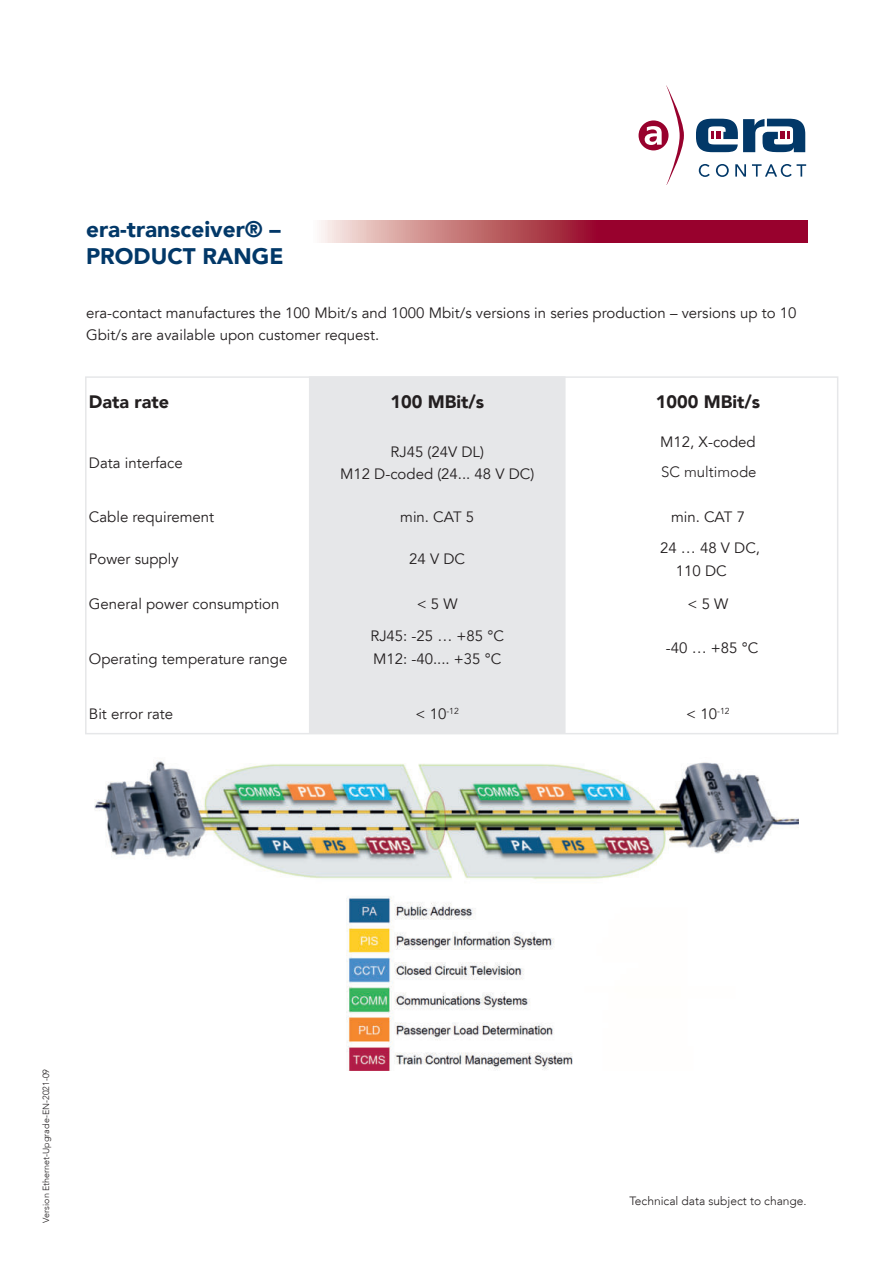
<style>
.page{position:relative;width:893px;height:1263px;background:#fff}
.page>*{position:absolute;margin:0;border:0;box-sizing:border-box;transform-origin:0 0}
.t1{font:900 22.5px/27px "Avenir LT";color:#023868}
.t2{font:900 18px "Avenir LT";color:#231f20}
.t3{font:15px/22.5px "Avenir LT";color:#231f20}
.t4{font:300 15px "Avenir LT";color:#231f20}
.t5{font:300 12px "Avenir LT";color:#231f20}
.t6{font:300 9px "Avenir LT";color:#231f20}
</style>
<div class="page">
<svg style="left:699px;top:164px;width:11px;height:13px"></svg>
<svg style="left:716px;top:164px;width:13px;height:13px"></svg>
<svg style="left:735px;top:164px;width:11px;height:13px"></svg>
<svg style="left:752px;top:164px;width:54px;height:13px"></svg>
<svg style="left:696px;top:119px;width:109px;height:33px"></svg>
<svg style="left:639px;top:85px;width:45px;height:99px"></svg>
<div style="left:309px;top:379px;width:257px;height:352px;background:#e6e7e9"></div>
<img style="left:95px;top:761px;width:703px;height:310px">
<div style="left:85px;top:376px;width:753px;height:358px;border:2px solid #e6e7e9"></div>
<svg style="left:321px;top:220px;width:487px;height:22px;background:#b2455b"></svg>
<h1 class="t1" style="left:86px;top:216px;width:199px">era-transceiver® –<br>PRODUCT RANGE</h1>
<p class="t3" style="left:86px;top:303px;width:712px">era-contact manufactures the 100 Mbit/s and 1000 Mbit/s versions in series production – versions up to 10<br>Gbit/s are available upon customer request.</p>
<p class="t2" style="left:89px;top:391px;width:82px">Data rate</p>
<p class="t2" style="left:390px;top:391px;width:95px">100 MBit/s</p>
<p class="t2" style="left:656px;top:391px;width:106px">1000 MBit/s</p>
<p class="t3" style="left:89px;top:453px;width:95px">Data interface</p>
<p class="t3" style="left:340px;top:442px;width:196px;text-align:center">RJ45 (24V DL)<br>M12 D-coded (24... 48 V DC)</p>
<p class="t3" style="left:660px;top:432px;width:97px">M12, X-coded</p>
<p class="t4" style="left:661px;top:465px;width:97px">SC multimode</p>
<p class="t3" style="left:89px;top:507px;width:127px">Cable requirement</p>
<p class="t3" style="left:400px;top:507px;width:76px">min. CAT 5</p>
<p class="t3" style="left:671px;top:507px;width:76px">min. CAT 7</p>
<p class="t3" style="left:89px;top:549px;width:91px">Power supply</p>
<p class="t3" style="left:409px;top:549px;width:57px">24 V DC</p>
<p class="t3" style="left:676px;top:538px;width:86px;text-indent:-16px">24 … 48 V DC,<br>110 DC</p>
<p class="t3" style="left:89px;top:594px;width:192px">General power consumption</p>
<p class="t3" style="left:417px;top:594px;width:42px">&lt; 5 W</p>
<p class="t3" style="left:688px;top:594px;width:42px">&lt; 5 W</p>
<p class="t3" style="left:89px;top:649px;width:200px">Operating temperature range</p>
<p class="t3" style="left:370px;top:626px;width:135px">RJ45: -25 … +85 °C<br>M12: -40.... +35 °C</p>
<p class="t3" style="left:666px;top:638px;width:94px">-40 … +85 °C</p>
<p class="t3" style="left:89px;top:704px;width:86px">Bit error rate</p>
<p class="t3" style="left:415px;top:704px;width:45px">&lt; 10<sup>-12</sup></p>
<p class="t3" style="left:686px;top:704px;width:45px">&lt; 10<sup>-12</sup></p>
<p class="t6" style="left:43px;top:1222px;width:155px;rotate:-90deg">Version Ethernet-Upgrade-EN-2021-09</p>
<p class="t5" style="left:629px;top:1196px;width:179px">Technical data subject to change.</p>
</div>
